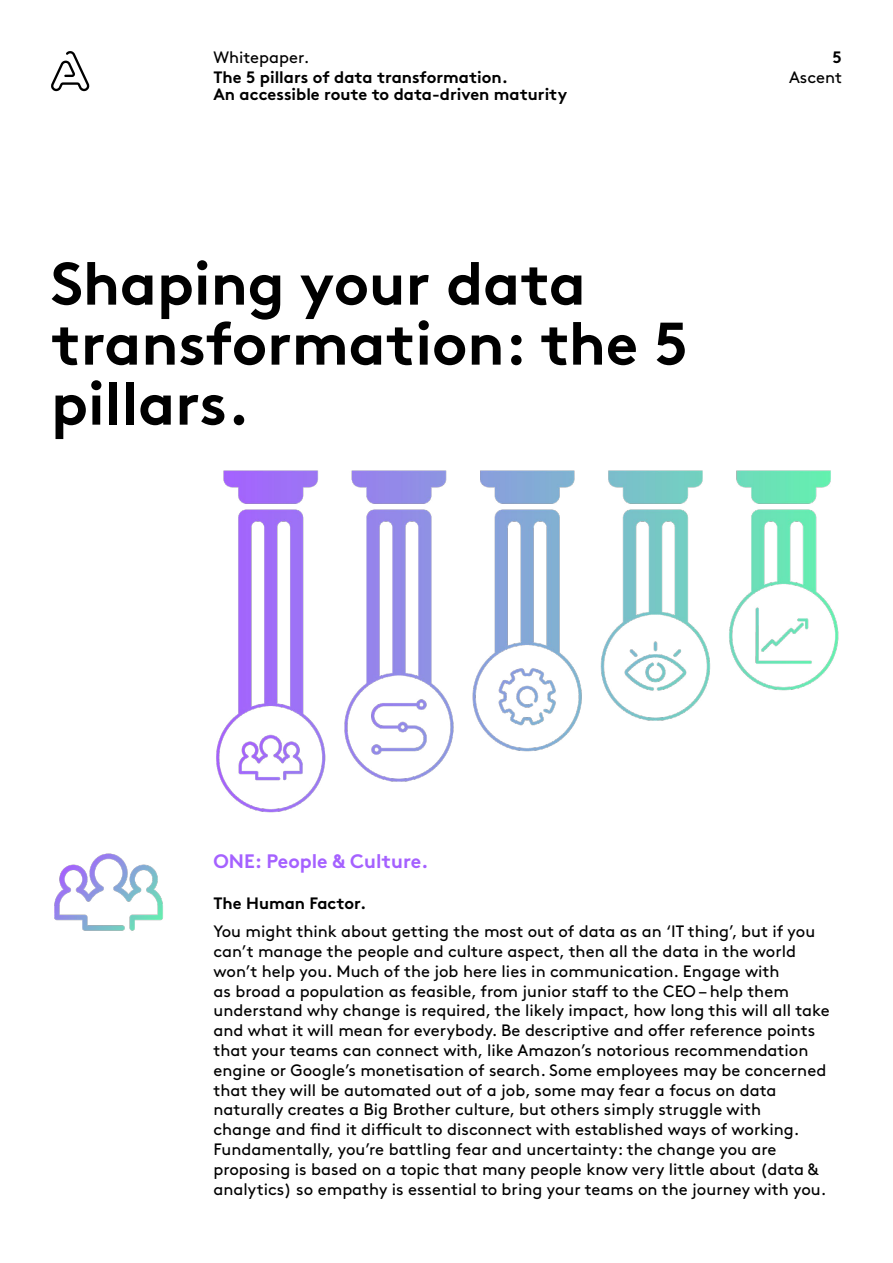
<style>
.page{position:relative;width:893px;height:1263px;background:#fff}
.page>*{position:absolute;margin:0;border:0;box-sizing:border-box;transform-origin:0 0}
.t1{font:700 60px/60px "Brown";color:#000}
.t2{font:700 19.5px "Brown";color:#a561ff}
.t3{font:16.5px/19.8px "Brown";color:#000}
.t4{font:700 16.5px/16.5px "Brown";color:#000}
</style>
<div class="page">
<img style="left:54px;top:853px;width:109px;height:78px">
<img style="left:216px;top:470px;width:623px;height:342px">
<svg style="left:51px;top:51px;width:38px;height:40px"></svg>
<p class="t3" style="left:213px;top:46px;width:98px">Whitepaper.</p>
<p class="t4" style="left:213px;top:67px;width:355px">The 5 pillars of data transformation.<br>An accessible route to data-driven maturity</p>
<h1 class="t1" style="left:51px;top:247px;width:639px">Shaping your data transformation: the 5 pillars.</h1>
<p class="t4" style="left:833px;top:47px;width:11px">5</p>
<p class="t3" style="left:789px;top:66px;width:54px">Ascent</p>
<p class="t2" style="left:213px;top:845px;width:217px">ONE: People &amp; Culture.</p>
<p class="t4" style="left:213px;top:893px;width:154px">The Human Factor.</p>
<p class="t3" style="left:213px;top:920px;width:618px">You might think about getting the most out of data as an ‘IT thing’, but if you can’t manage the people and culture aspect, then all the data in the world won’t help you. Much of the job here lies in communication. Engage with<br>as broad a population as feasible, from junior staff to the CEO – help them understand why change is required, the likely impact, how long this will all take and what it will mean for everybody. Be descriptive and offer reference points that your teams can connect with, like Amazon’s notorious recommendation engine or Google’s monetisation of search. Some employees may be concerned that they will be automated out of a job, some may fear a focus on data naturally creates a Big Brother culture, but others simply struggle with<br>change and find it difficult to disconnect with established ways of working.<br>Fundamentally, you’re battling fear and uncertainty: the change you are proposing is based on a topic that many people know very little about (data &amp; analytics) so empathy is essential to bring your teams on the journey with you.</p>
</div>
